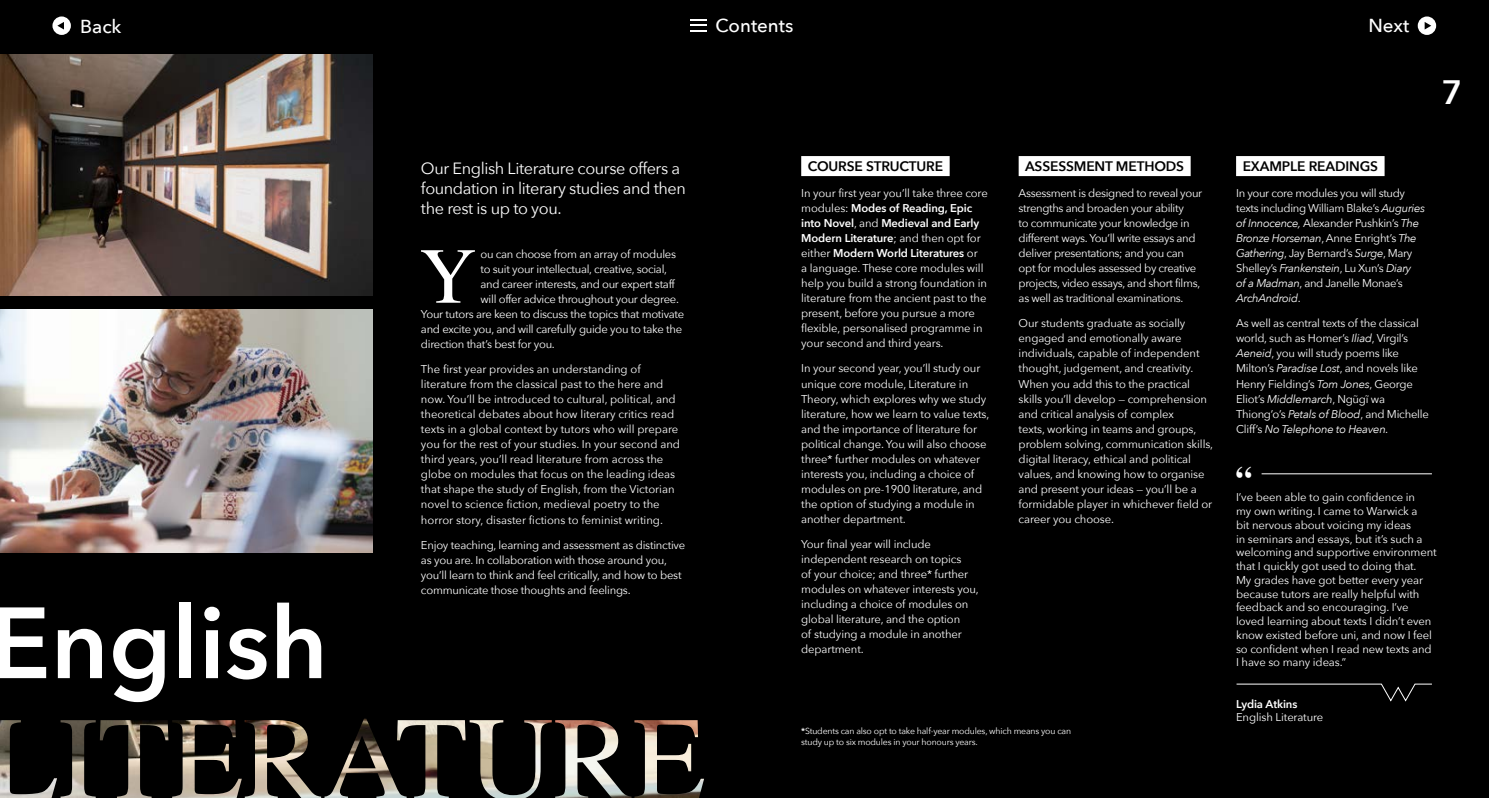
<style>
.page{position:relative;width:1489px;height:798px;background:#fff}
.page>*{position:absolute;margin:0;border:0;box-sizing:border-box;transform-origin:0 0}
.t1{font:600 99.75px "Avenir Next";color:#fff}
.t2{font:79.25px "Times";color:#fff}
.t3{font:600 33.75px "Avenir Next";color:#fff}
.t4{font:700 32.5px "Times";color:#fff}
.t5{font:500 18.75px "Avenir Next";color:#fff}
.t6{font:16.25px/20px "Avenir Next";letter-spacing:-.025em;color:#fff}
.t7{font:600 13.75px "Avenir Next";letter-spacing:-.01em;color:#000}
.t8{font:11.25px/15px "Avenir Next";letter-spacing:-.01em;color:#fff}
.t9{font:11.25px/15px "Avenir Next";letter-spacing:-.03em;color:#fff}
.t10{font:600 11.25px "Avenir Next";letter-spacing:-.01em;color:#fff}
.t11{font:8.75px/10.5px "Avenir Next";letter-spacing:-.02em;color:#fff}
.s1{font-weight:600}
.s2{font-style:italic}
</style>
<div class="page">
<div style="left:0;top:43px;width:1488px;height:754px;background:#000"></div>
<img style="left:0;top:309px;width:372px;height:243px">
<img style="left:0;top:54px;width:372px;height:241px">
<img style="left:245px;top:718px;width:459px;height:79px">
<svg style="left:1236px;top:683px;width:196px;height:18px"></svg>
<hr style="left:1261px;top:473px;width:170px;height:1px;background:#fff">
<div style="left:801px;top:156px;width:148px;height:20px;background:#fff"></div>
<div style="left:1018px;top:156px;width:172px;height:20px;background:#fff"></div>
<div style="left:1235px;top:156px;width:149px;height:20px;background:#fff"></div>
<div style="left:0;top:0;width:1488px;height:53px;background:#000"></div>
<svg style="left:1417px;top:16px;width:18px;height:19px"></svg>
<svg style="left:690px;top:19px;width:16px;height:12px"></svg>
<svg style="left:52px;top:16px;width:19px;height:19px"></svg>
<h3 class="t5" style="left:80px;top:10px;width:43px">Back</h3>
<h3 class="t5" style="left:715px;top:10px;width:79px">Contents</h3>
<h3 class="t5" style="left:1368px;top:10px;width:42px">Next</h3>
<h3 class="t3" style="left:1441px;top:64px;width:22px">7</h3>
<h1 class="t1" style="left:-10px;top:557px;width:340px">English</h1>
<h3 class="t6" style="left:421px;top:157px;width:266px">Our English Literature course offers a foundation in literary studies and then the rest is up to you.</h3>
<h2 class="t2" style="left:419px;top:202px;width:59px">Y</h2>
<p class="t8" style="left:480px;top:246px;width:197px">ou can choose from an array of modules</p>
<p class="t8" style="left:480px;top:261px;width:188px">to suit your intellectual, creative, social,</p>
<p class="t8" style="left:480px;top:276px;width:196px">and career interests, and our expert staff</p>
<p class="t8" style="left:480px;top:291px;width:200px">will offer advice throughout your degree.</p>
<p class="t8" style="left:421px;top:306px;width:265px">Your tutors are keen to discuss the topics that motivate</p>
<p class="t8" style="left:421px;top:321px;width:263px">and excite you, and will carefully guide you to take the</p>
<p class="t8" style="left:421px;top:336px;width:135px">direction that’s best for you.</p>
<p class="t8" style="left:421px;top:361px;width:260px">The first year provides an understanding of literature from the classical past to the here and now. You’ll be introduced to cultural, political, and theoretical debates about how literary critics read texts in a global context by tutors who will prepare you for the rest of your studies. In your second and third years, you’ll read literature from across the globe on modules that focus on the leading ideas that shape the study of English, from the Victorian novel to science fiction, medieval poetry to the horror story, disaster fictions to feminist writing.</p>
<p class="t8" style="left:421px;top:537px;width:266px">Enjoy teaching, learning and assessment as distinctive as you are. In collaboration with those around you, you’ll learn to think and feel critically, and how to best communicate those thoughts and feelings.</p>
<p class="t7" style="left:807px;top:154px;width:137px">COURSE STRUCTURE</p>
<p class="t8" style="left:801px;top:185px;width:188px">In your first year you’ll take three core modules: <span class="s1">Modes of Reading, Epic into Novel</span>, and <span class="s1">Medieval and Early Modern Literature</span>; and then opt for either <span class="s1">Modern World Literatures</span> or<br>a language. These core modules will help you build a strong foundation in literature from the ancient past to the present, before you pursue a more flexible, personalised programme in your second and third years.</p>
<p class="t8" style="left:801px;top:360px;width:189px">In your second year, you’ll study our unique core module, Literature in Theory, which explores why we study literature, how we learn to value texts, and the importance of literature for political change. You will also choose three* further modules on whatever interests you, including a choice of modules on pre-1900 literature, and the option of studying a module in another department.</p>
<p class="t8" style="left:801px;top:536px;width:179px">Your final year will include independent research on topics<br>of your choice; and three* further modules on whatever interests you, including a choice of modules on global literature, and the option<br>of studying a module in another department.</p>
<p class="t7" style="left:1024px;top:154px;width:161px">ASSESSMENT METHODS</p>
<p class="t9" style="left:1018px;top:185px;width:185px">Assessment is designed to reveal your strengths and broaden your ability<br>to communicate your knowledge in different ways. You’ll write essays and deliver presentations; and you can opt for modules assessed by creative projects, video essays, and short films, as well as traditional examinations.</p>
<p class="t8" style="left:1018px;top:315px;width:196px">Our students graduate as socially engaged and emotionally aware individuals, capable of independent thought, judgement, and creativity.<br>When you add this to the practical skills you’ll develop — comprehension and critical analysis of complex<br>texts, working in teams and groups, problem solving, communication skills, digital literacy, ethical and political values, and knowing how to organise and present your ideas — you’ll be a formidable player in whichever field or career you choose.</p>
<p class="t11" style="left:801px;top:725px;width:271px"><span class="s1">*</span>Students can also opt to take half-year modules, which means you can study up to six modules in your honours years.</p>
<p class="t7" style="left:1242px;top:154px;width:137px">EXAMPLE READINGS</p>
<p class="t9" style="left:1235px;top:185px;width:190px">In your core modules you will study texts including William Blake’s <span class="s2">Auguries of Innocence,</span> Alexander Pushkin’s <span class="s2">The Bronze Horseman</span>, Anne Enright’s <span class="s2">The Gathering</span>, Jay Bernard’s <span class="s2">Surge</span>, Mary Shelley’s <span class="s2">Frankenstein</span>, Lu Xun’s <span class="s2">Diary<br>of a Madman</span>, and Janelle Monae’s <span class="s2">ArchAndroid</span>.</p>
<p class="t8" style="left:1235px;top:315px;width:194px">As well as central texts of the classical world, such as Homer’s <span class="s2">Iliad</span>, Virgil’s <span class="s2">Aeneid</span>, you will study poems like Milton’s <span class="s2">Paradise Lost</span>, and novels like Henry Fielding’s <span class="s2">Tom Jones</span>, George Eliot’s <span class="s2">Middlemarch</span>, Ngũgĩ wa Thiong’o’s <span class="s2">Petals of Blood</span>, and Michelle Cliff’s <span class="s2">No Telephone to Heaven.</span></p>
<h3 class="t4" style="left:1235px;top:447px;width:18px">“</h3>
<p class="t8" style="left:1235px;top:490px;width:202px;line-height:13.8px">I’ve been able to gain confidence in<br>my own writing. I came to Warwick a<br>bit nervous about voicing my ideas<br>in seminars and essays, but it’s such a welcoming and supportive environment that I quickly got used to doing that.<br>My grades have got better every year because tutors are really helpful with feedback and so encouraging. I’ve loved learning about texts I didn’t even know existed before uni, and now I feel so confident when I read new texts and I have so many ideas.”</p>
<p class="t10" style="left:1235px;top:693px;width:63px">Lydia Atkins</p>
<p class="t8" style="left:1235px;top:709px;width:89px">English Literature</p>
</div>
